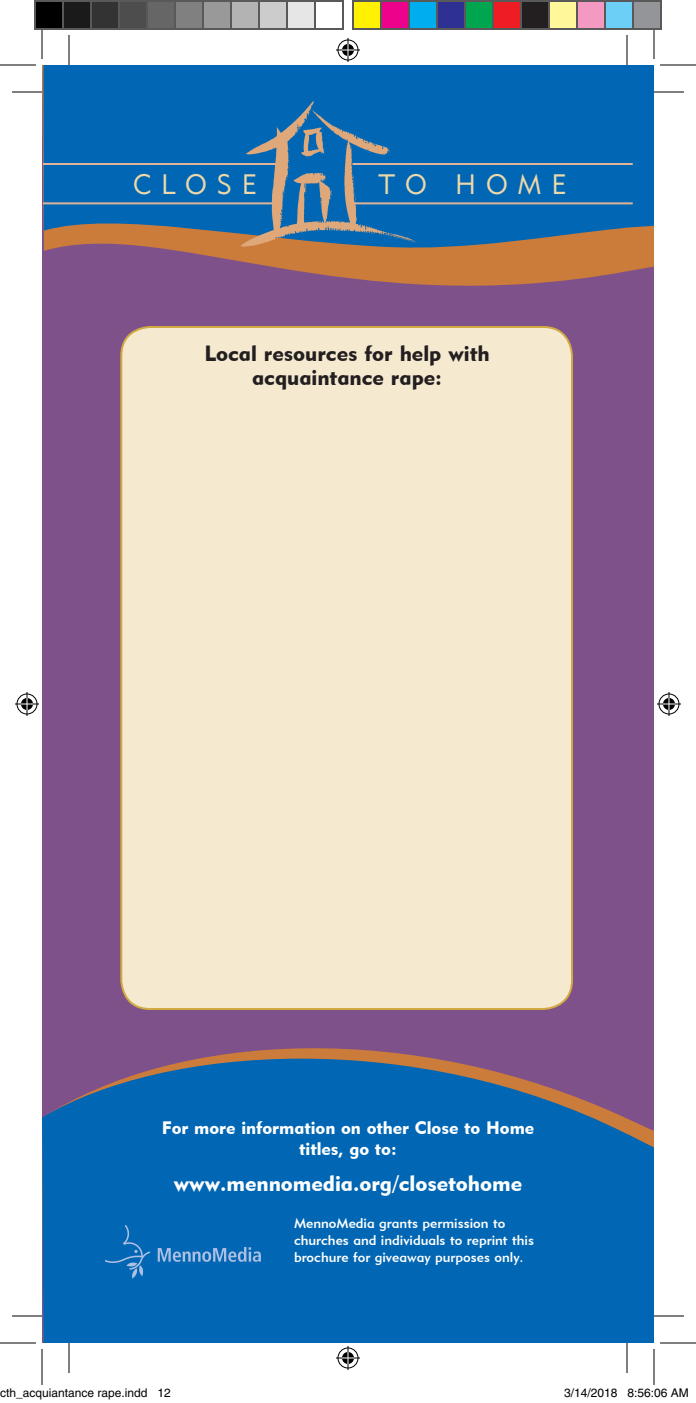
<style>
.page{position:relative;width:696px;height:1403px;background:#fff}
.page>*{position:absolute;margin:0;border:0;box-sizing:border-box;transform-origin:0 0}
.t1{font:28px "Geometric 415 BT Lite A";letter-spacing:.35em;color:#edd8aa}
.t2{font:22px/24px "Geometric 415 BT Black A";color:#231f20;text-align:center}
.t3{font:22px "Geometric 415 BT Black A";color:#fff}
.t4{font:18px/21.6px "Geometric 415 BT Black A";color:#fff;text-align:center}
.t5{font:14px/16.8px "Geometric 415 BT Medium A";color:#fff}
.t6{font:12px "Helvetica";color:#000}
</style>
<div class="page">
<div style="left:42px;top:65px;width:612px;height:1278px;background:#7e518b"></div>
<svg style="left:42px;top:1048px;width:612px;height:295px;background:#1364ab"></svg>
<svg style="left:43px;top:65px;width:611px;height:221px;background:#336798"></svg>
<hr style="left:43px;top:163px;width:239px;height:2px;background:#dfb498">
<hr style="left:43px;top:202px;width:233px;height:2px;background:#dfb498">
<hr style="left:352px;top:163px;width:281px;height:2px;background:#dfb498">
<hr style="left:352px;top:202px;width:281px;height:2px;background:#dfb498">
<img style="left:236px;top:95px;width:187px;height:155px">
<div style="left:121px;top:327px;width:451px;height:682px;background:#f5ead0;border-radius:29px"></div>
<div style="left:120px;top:326px;width:453px;height:684px;border:2px solid #d2aa42;border-radius:29px"></div>
<img style="left:105px;top:1225px;width:157px;height:55px">
<hr style="left:12px;top:92px;width:30px;height:1px;background:#000">
<hr style="left:654px;top:92px;width:30px;height:1px;background:#000">
<hr style="left:12px;top:1316px;width:30px;height:1px;background:#000">
<hr style="left:654px;top:1316px;width:30px;height:1px;background:#000">
<hr style="left:69px;top:35px;width:1px;height:30px;background:#000">
<hr style="left:69px;top:1343px;width:1px;height:30px;background:#000">
<hr style="left:627px;top:35px;width:1px;height:30px;background:#000">
<hr style="left:627px;top:1343px;width:1px;height:30px;background:#000">
<hr style="left:0;top:65px;width:36px;height:1px;background:#000">
<hr style="left:660px;top:65px;width:36px;height:1px;background:#000">
<hr style="left:0;top:1343px;width:36px;height:1px;background:#000">
<hr style="left:660px;top:1343px;width:36px;height:1px;background:#000">
<hr style="left:42px;top:23px;width:1px;height:36px;background:#000">
<hr style="left:42px;top:1349px;width:1px;height:36px;background:#000">
<hr style="left:654px;top:23px;width:1px;height:36px;background:#000">
<hr style="left:654px;top:1349px;width:1px;height:36px;background:#000">
<svg style="left:336px;top:38px;width:24px;height:24px"></svg>
<svg style="left:336px;top:1346px;width:24px;height:24px"></svg>
<svg style="left:15px;top:692px;width:24px;height:24px"></svg>
<svg style="left:657px;top:692px;width:24px;height:24px"></svg>
<div style="left:35px;top:1px;width:28px;height:28px;background:#000"></div>
<div style="left:34px;top:0;width:30px;height:30px;border:2px solid #595959"></div>
<div style="left:63px;top:1px;width:28px;height:28px;background:#1a1a1a"></div>
<div style="left:62px;top:0;width:30px;height:30px;border:2px solid #595959"></div>
<div style="left:91px;top:1px;width:28px;height:28px;background:#333"></div>
<div style="left:90px;top:0;width:30px;height:30px;border:2px solid #595959"></div>
<div style="left:119px;top:1px;width:28px;height:28px;background:#4d4d4d"></div>
<div style="left:118px;top:0;width:30px;height:30px;border:2px solid #595959"></div>
<div style="left:147px;top:1px;width:28px;height:28px;background:#666"></div>
<div style="left:146px;top:0;width:30px;height:30px;border:2px solid #595959"></div>
<div style="left:175px;top:1px;width:28px;height:28px;background:#808080"></div>
<div style="left:174px;top:0;width:30px;height:30px;border:2px solid #595959"></div>
<div style="left:203px;top:1px;width:28px;height:28px;background:#999"></div>
<div style="left:202px;top:0;width:30px;height:30px;border:2px solid #595959"></div>
<div style="left:231px;top:1px;width:28px;height:28px;background:#b3b3b3"></div>
<div style="left:230px;top:0;width:30px;height:30px;border:2px solid #595959"></div>
<div style="left:259px;top:1px;width:28px;height:28px;background:#ccc"></div>
<div style="left:258px;top:0;width:30px;height:30px;border:2px solid #595959"></div>
<div style="left:287px;top:1px;width:28px;height:28px;background:#e6e6e6"></div>
<div style="left:286px;top:0;width:30px;height:30px;border:2px solid #595959"></div>
<div style="left:314px;top:0;width:30px;height:30px;border:2px solid #595959"></div>
<div style="left:353px;top:1px;width:28px;height:28px;background:#fff101"></div>
<div style="left:352px;top:0;width:30px;height:30px;border:2px solid #595959"></div>
<div style="left:381px;top:1px;width:28px;height:28px;background:#ed028c"></div>
<div style="left:380px;top:0;width:30px;height:30px;border:2px solid #595959"></div>
<div style="left:409px;top:1px;width:28px;height:28px;background:#00aeef"></div>
<div style="left:408px;top:0;width:30px;height:30px;border:2px solid #595959"></div>
<div style="left:437px;top:1px;width:28px;height:28px;background:#2e3092"></div>
<div style="left:436px;top:0;width:30px;height:30px;border:2px solid #595959"></div>
<div style="left:465px;top:1px;width:28px;height:28px;background:#00a54f"></div>
<div style="left:464px;top:0;width:30px;height:30px;border:2px solid #595959"></div>
<div style="left:493px;top:1px;width:28px;height:28px;background:#ee1d23"></div>
<div style="left:492px;top:0;width:30px;height:30px;border:2px solid #595959"></div>
<div style="left:521px;top:1px;width:28px;height:28px;background:#231f20"></div>
<div style="left:520px;top:0;width:30px;height:30px;border:2px solid #595959"></div>
<div style="left:549px;top:1px;width:28px;height:28px;background:#fff79a"></div>
<div style="left:548px;top:0;width:30px;height:30px;border:2px solid #595959"></div>
<div style="left:577px;top:1px;width:28px;height:28px;background:#f499c2"></div>
<div style="left:576px;top:0;width:30px;height:30px;border:2px solid #595959"></div>
<div style="left:605px;top:1px;width:28px;height:28px;background:#6bcff6"></div>
<div style="left:604px;top:0;width:30px;height:30px;border:2px solid #595959"></div>
<div style="left:633px;top:1px;width:28px;height:28px;background:#939598"></div>
<div style="left:632px;top:0;width:30px;height:30px;border:2px solid #595959"></div>
<div style="left:655px;top:1389px;width:5px;height:8px;border:1px solid #fff;border-radius:50%"></div>
<div style="left:654px;top:1388px;width:7px;height:10px;border:1px solid #fff;border-radius:50%"></div>
<h1 class="t1" style="left:133px;top:167px;width:126px">CLOSE</h1>
<h1 class="t1" style="left:379px;top:167px;width:190px">TO HOME</h1>
<h2 class="t2" style="left:205px;top:341px;width:287px">Local resources for help with acquaintance rape:</h2>
<p class="t4" style="left:162px;top:1116px;width:374px">For more information on other Close to Home titles, go to:</p>
<h2 class="t3" style="left:174px;top:1169px;width:350px">www.mennomedia.org/closetohome</h2>
<p class="t5" style="left:294px;top:1215px;width:242px">MennoMedia grants permission to churches and individuals to reprint this brochure for giveaway purposes only.</p>
<p class="t6" style="left:0;top:1386px;width:172px">cth_acquiantance rape.indd 12</p>
<p class="t6" style="left:564px;top:1386px;width:126px">3/14/2018 8:56:06 AM</p>
</div>
